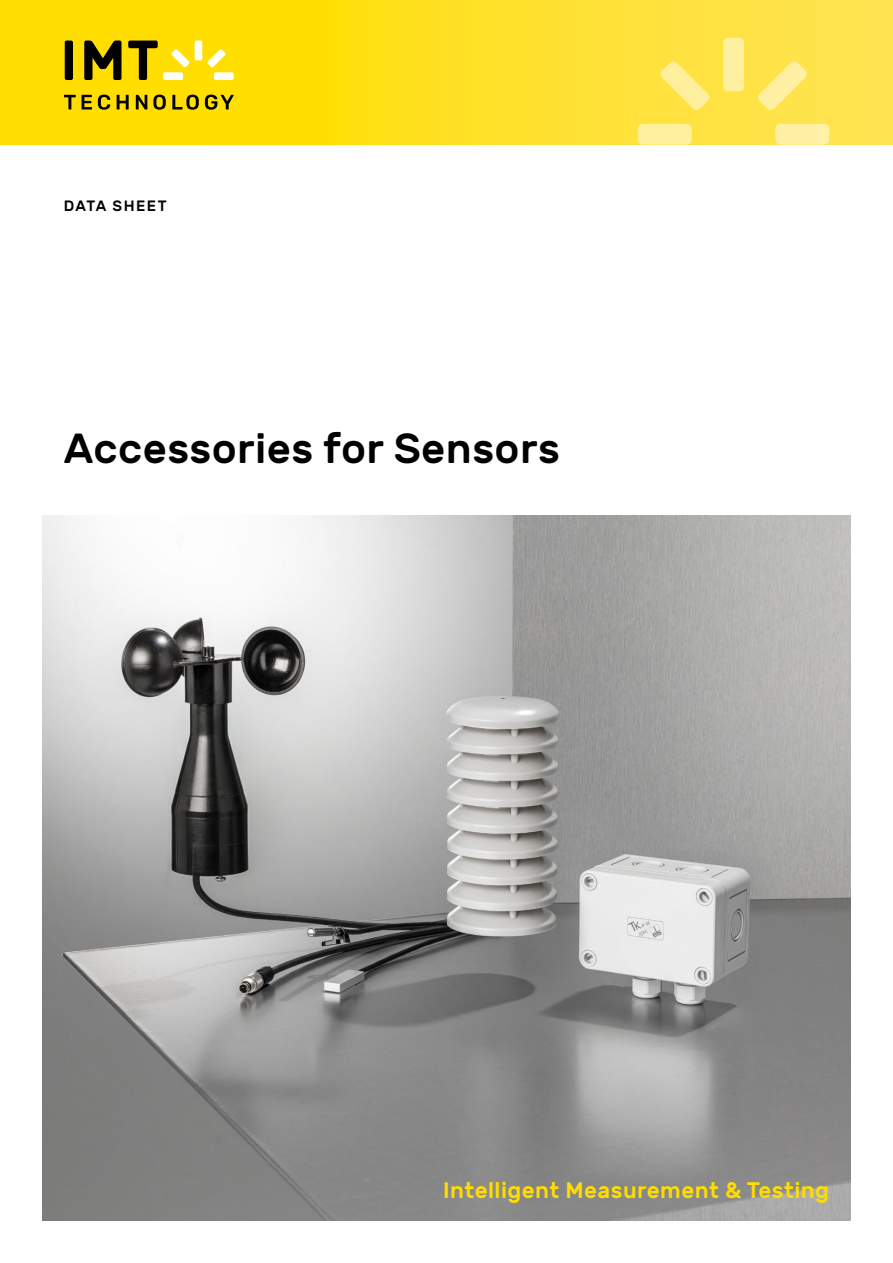
<style>
.page{position:relative;width:893px;height:1263px;background:#fff}
.page>*{position:absolute;margin:0;border:0;box-sizing:border-box;transform-origin:0 0}
.HL-Cover{font:500 42px "Rubik";letter-spacing:.01em;color:#000}
.t1{font:500 22.5px "Rubik";letter-spacing:.02em;color:#fd0}
.t2{font:500 15px "Rubik";letter-spacing:.1em;color:#000}
</style>
<div class="page">
<img style="left:43px;top:516px;width:807px;height:704px">
<svg style="left:0;top:0;width:893px;height:145px;background:#fee020"></svg>
<div style="left:638px;top:124px;width:54px;height:21px;background:#fff09d;border-radius:5px"></div>
<div style="left:775px;top:124px;width:54px;height:21px;background:#fff0a4;border-radius:5px"></div>
<div style="left:723px;top:38px;width:21px;height:53px;background:#fff0a1;border-radius:5px"></div>
<svg style="left:660px;top:61px;width:50px;height:50px;background:#ffe869"></svg>
<svg style="left:757px;top:61px;width:50px;height:50px;background:#ffe870"></svg>
<div style="left:65px;top:41px;width:8px;height:39px;background:#000;border-radius:2px"></div>
<svg style="left:64px;top:95px;width:12px;height:14px"></svg>
<svg style="left:82px;top:95px;width:10px;height:14px"></svg>
<svg style="left:98px;top:95px;width:12px;height:15px"></svg>
<svg style="left:117px;top:95px;width:12px;height:14px"></svg>
<svg style="left:136px;top:95px;width:11px;height:14px"></svg>
<svg style="left:153px;top:95px;width:13px;height:15px"></svg>
<svg style="left:172px;top:95px;width:27px;height:15px"></svg>
<svg style="left:205px;top:95px;width:29px;height:15px"></svg>
<svg style="left:84px;top:41px;width:37px;height:39px"></svg>
<svg style="left:128px;top:41px;width:30px;height:39px"></svg>
<div style="left:163px;top:72px;width:20px;height:8px;background:#fff;border-radius:2px"></div>
<div style="left:214px;top:72px;width:20px;height:8px;background:#fff;border-radius:2px"></div>
<div style="left:195px;top:41px;width:7px;height:19px;background:#fff;border-radius:2px"></div>
<svg style="left:171px;top:49px;width:19px;height:18px"></svg>
<svg style="left:207px;top:49px;width:19px;height:18px"></svg>
<p class="t2" style="left:64px;top:198px;width:104px">DATA SHEET</p>
<p class="HL-Cover" style="left:64px;top:425px;width:498px">Accessories for Sensors</p>
<p class="t1" style="left:443px;top:1178px;width:388px">Intelligent Measurement &amp; Testing</p>
</div>
